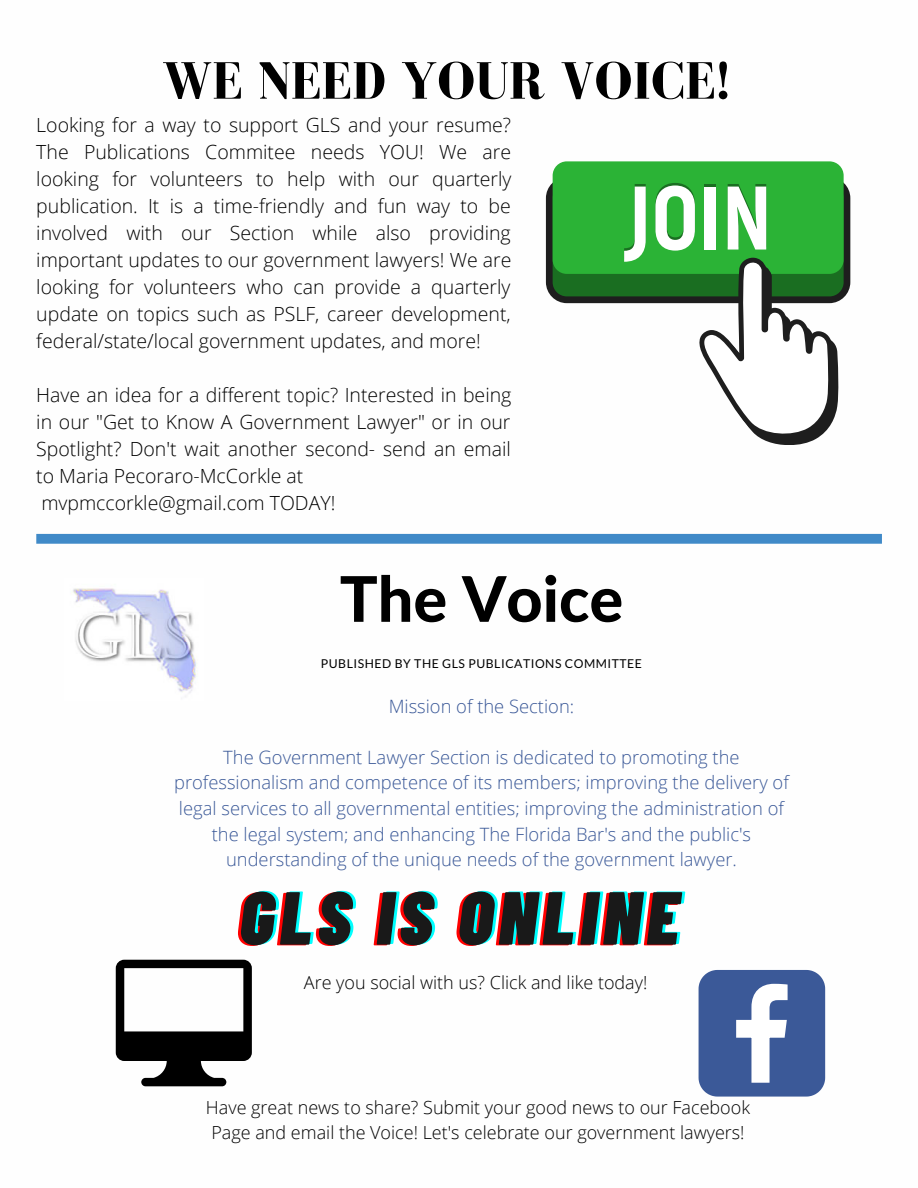
<style>
.page{position:relative;width:918px;height:1188px;background:#fff}
.page>*{position:absolute;margin:0;border:0;box-sizing:border-box;transform-origin:0 0}
.t1{font:italic 900 75px "Barlow Condensed";letter-spacing:.07em;color:#0ff}
.t2{font:800 63px "Lato Latin";color:#000}
.t3{font:700 54px "Bodoni FLF";color:#000}
.t4{font:300 19.5px/27px "Open Sans";color:#000;text-align:justify}
.t5{font:300 18.3px/25.7px "Open Sans";color:#3b5998;text-align:center}
.t6{font:300 18px/25px "Open Sans";color:#000;text-align:center}
.t7{font:12.15px "Lato";letter-spacing:.045em;color:#000}
</style>
<div class="page">
<svg style="left:36px;top:534px;width:846px;height:10px;background:#458dc9"></svg>
<img style="left:73px;top:588px;width:125px;height:109px">
<svg style="left:116px;top:960px;width:136px;height:126px"></svg>
<svg style="left:699px;top:970px;width:126px;height:127px"></svg>
<div style="left:546px;top:177px;width:304px;height:126px;background:#1e1e1e;border-radius:21px"></div>
<div style="left:553px;top:184px;width:291px;height:112px;background:#1a6e21;border-radius:14px"></div>
<div style="left:553px;top:161px;width:291px;height:113px;background:#2bb336;border-radius:14px"></div>
<svg style="left:696px;top:258px;width:143px;height:187px"></svg>
<div style="left:705px;top:184px;width:11px;height:63px;background:#1a6e21"></div>
<svg style="left:624px;top:184px;width:22px;height:78px"></svg>
<svg style="left:655px;top:183px;width:40px;height:68px"></svg>
<div style="left:705px;top:187px;width:11px;height:63px;background:#fff"></div>
<svg style="left:728px;top:184px;width:38px;height:66px"></svg>
<p class="t3" style="left:162px;top:51px;width:570px">WE NEED YOUR VOICE!</p>
<p class="t4" style="left:36px;top:111px;width:477px">Looking for a way to support GLS and your resume?<br>The Publications Commitee needs YOU! We are looking for volunteers to help with our quarterly publication. It is a time-friendly and fun way to be involved with our Section while also providing important updates to our government lawyers! We are looking for volunteers who can provide a quarterly update on topics such as PSLF, career development, federal/state/local government updates, and more!</p>
<p class="t4" style="left:36px;top:381px;width:477px">Have an idea for a different topic? Interested in being in our "Get to Know A Government Lawyer" or in our Spotlight? Don't wait another second- send an email to Maria Pecoraro-McCorkle at</p>
<p class="t4" style="left:41px;top:489px;width:295px">mvpmccorkle@gmail.com TODAY!</p>
<p class="t2" style="left:340px;top:571px;width:285px">The Voice</p>
<p class="t7" style="left:321px;top:656px;width:323px">PUBLISHED BY THE GLS PUBLICATIONS COMMITTEE</p>
<p class="t5" style="left:389px;top:693px;width:187px">Mission of the Section:</p>
<p class="t5" style="left:174px;top:744px;width:616px">The Government Lawyer Section is dedicated to promoting the professionalism and competence of its members; improving the delivery of legal services to all governmental entities; improving the administration of</p>
<p class="t5" style="left:212px;top:821px;width:541px">the legal system; and enhancing The Florida Bar's and the public's understanding of the unique needs of the government lawyer.</p>
<p class="t1" style="left:242px;top:869px;width:441px">GLS IS ONLINE</p>
<p class="t6" style="left:304px;top:970px;width:345px">Are you social with us? Click and like today!</p>
<p class="t6" style="left:206px;top:1095px;width:546px">Have great news to share? Submit your good news to our Facebook<br>Page and email the Voice! Let's celebrate our government lawyers!</p>
</div>
